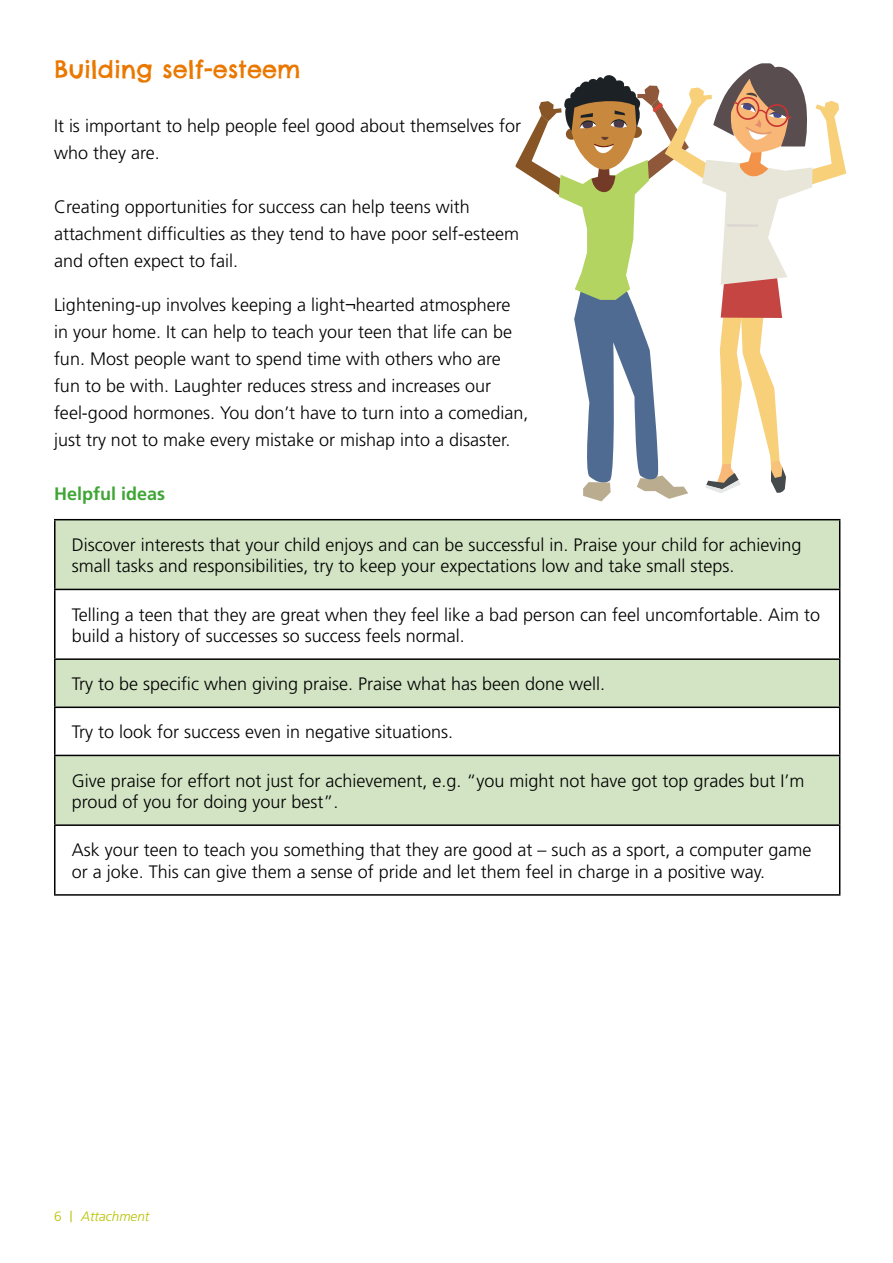
<style>
.page{position:relative;width:893px;height:1263px;background:#fff}
.page>*{position:absolute;margin:0;border:0;box-sizing:border-box;transform-origin:0 0}
.t1{font:24px "Chelsea Market";color:#ea7800}
.t2{font:300 18px/27px "Frutiger";color:#000}
.t3{font:700 18px "Frutiger";color:#3fa535}
.t4{font:italic 300 13.5px "Frutiger";color:#b7c200}
.s1{font-style:normal}
.s2{font-style:normal;font-size:15px}
</style>
<div class="page">
<svg style="left:56px;top:520px;width:783px;height:304px;fill:#d2e4c4"></svg>
<hr style="left:54px;top:519px;width:786px;height:1px;background:#000">
<hr style="left:54px;top:520px;width:2px;height:69px;background:#000">
<hr style="left:839px;top:520px;width:1px;height:69px;background:#000">
<hr style="left:54px;top:589px;width:786px;height:1px;background:#000">
<hr style="left:54px;top:590px;width:2px;height:68px;background:#000">
<hr style="left:839px;top:590px;width:1px;height:68px;background:#000">
<hr style="left:54px;top:658px;width:786px;height:2px;background:#000">
<hr style="left:54px;top:660px;width:2px;height:46px;background:#000">
<hr style="left:839px;top:660px;width:1px;height:46px;background:#000">
<hr style="left:54px;top:706px;width:786px;height:2px;background:#000">
<hr style="left:54px;top:708px;width:2px;height:47px;background:#000">
<hr style="left:839px;top:708px;width:1px;height:47px;background:#000">
<hr style="left:54px;top:755px;width:786px;height:1px;background:#000">
<hr style="left:54px;top:756px;width:2px;height:68px;background:#000">
<hr style="left:839px;top:756px;width:1px;height:68px;background:#000">
<hr style="left:54px;top:824px;width:786px;height:2px;background:#000">
<hr style="left:54px;top:826px;width:2px;height:68px;background:#000">
<hr style="left:839px;top:826px;width:1px;height:68px;background:#000">
<hr style="left:54px;top:894px;width:786px;height:2px;background:#000">
<svg style="left:516px;top:63px;width:330px;height:438px"></svg>
<h1 class="t1" style="left:54px;top:54px;width:248px">Building self-esteem</h1>
<p class="t2" style="left:54px;top:112px;width:469px">It is important to help people feel good about themselves for who they are.</p>
<p class="t2" style="left:54px;top:193px;width:467px">Creating opportunities for success can help teens with attachment difficulties as they tend to have poor self-esteem and often expect to fail.</p>
<p class="t2" style="left:54px;top:291px;width:476px">Lightening-up involves keeping a light¬hearted atmosphere in your home. It can help to teach your teen that life can be fun. Most people want to spend time with others who are fun to be with. Laughter reduces stress and increases our feel-good hormones. You don’t have to turn into a comedian, just try not to make every mistake or mishap into a disaster.</p>
<p class="t3" style="left:54px;top:483px;width:113px">Helpful ideas</p>
<p class="t2" style="left:72px;top:534px;width:731px;line-height:21.6px">Discover interests that your child enjoys and can be successful in. Praise your child for achieving small tasks and responsibilities, try to keep your expectations low and take small steps.</p>
<p class="t2" style="left:72px;top:603px;width:750px;line-height:21.6px">Telling a teen that they are great when they feel like a bad person can feel uncomfortable. Aim to build a history of successes so success feels normal.</p>
<p class="t2" style="left:72px;top:670px;width:535px">Try to be specific when giving praise. Praise what has been done well.</p>
<p class="t2" style="left:72px;top:719px;width:383px">Try to look for success even in negative situations.</p>
<p class="t2" style="left:72px;top:769px;width:734px;line-height:21.6px">Give praise for effort not just for achievement, e.g. “you might not have got top grades but I’m proud of you for doing your best”.</p>
<p class="t2" style="left:72px;top:839px;width:741px;line-height:21.6px">Ask your teen to teach you something that they are good at – such as a sport, a computer game or a joke. This can give them a sense of pride and let them feel in charge in a positive way.</p>
<p class="t4" style="left:54px;top:1208px;width:97px"><span class="s1">6</span> <span class="s2">|</span> Attachment</p>
</div>
